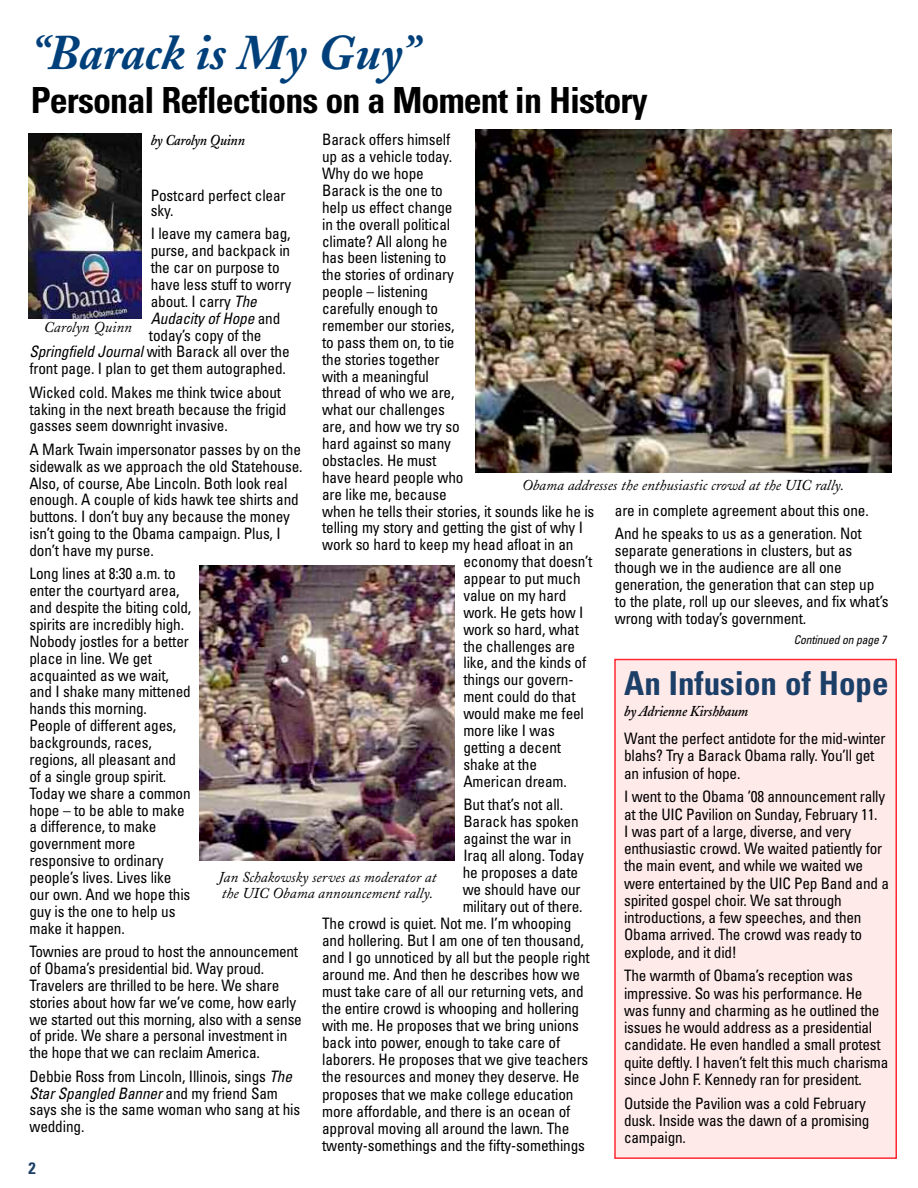
<style>
.page{position:relative;width:918px;height:1188px;background:#fff}
.page>*{position:absolute;margin:0;border:0;box-sizing:border-box;transform-origin:0 0}
.t1{font:italic 700 49.5px "Adobe Caslon";color:#00407a}
.t2{font:700 condensed 36px "Univers";letter-spacing:-.025em;color:#000}
.t3{font:700 condensed 33px "Univers";color:#1c3f68}
.t4{font:700 condensed 16.5px "Univers";color:#1c3f68}
.t5{font:condensed 15.75px/17px "Univers";letter-spacing:-.01em;color:#000}
.t6{font:italic condensed 15.75px "Univers";letter-spacing:-.01em;color:#000}
.t7{font:italic 15px/16.5px "Adobe Caslon";color:#000}
.t8{font:italic 600 15px "Adobe Caslon";letter-spacing:-.015em;color:#000;scale:.92 1}
.t9{font:italic condensed 12px "Univers";letter-spacing:-.015em;color:#000}
.s1{font-style:italic}
.s2{font-style:normal}
</style>
<div class="page">
<img style="left:475px;top:129px;width:416px;height:343px">
<img style="left:28px;top:133px;width:114px;height:185px">
<img style="left:199px;top:566px;width:255px;height:295px">
<div style="left:615px;top:660px;width:281px;height:498px;background:#ffeaea"></div>
<div style="left:614px;top:659px;width:283px;height:500px;border:2px solid #ff2932"></div>
<h1 class="t1" style="left:31px;top:36px;width:389px">“Barack is My Guy”</h1>
<h2 class="t2" style="left:31px;top:87px;width:618px">Personal Reflections on a Moment in History</h2>
<p class="t5" style="left:322px;top:133px;width:130px">Barack offers himself</p>
<p class="t5" style="left:322px;top:149px;width:131px">up as a vehicle today.</p>
<p class="t5" style="left:322px;top:166px;width:103px">Why do we hope</p>
<p class="t5" style="left:322px;top:183px;width:122px">Barack is the one to</p>
<p class="t5" style="left:322px;top:200px;width:132px">help us effect change</p>
<p class="t5" style="left:322px;top:217px;width:130px">in the overall political</p>
<p class="t5" style="left:322px;top:234px;width:127px">climate? All along he</p>
<p class="t5" style="left:322px;top:251px;width:126px">has been listening to</p>
<p class="t5" style="left:322px;top:268px;width:133px">the stories of ordinary</p>
<p class="t5" style="left:322px;top:284px;width:107px">people – listening</p>
<p class="t5" style="left:322px;top:301px;width:117px">carefully enough to</p>
<p class="t5" style="left:322px;top:318px;width:134px">remember our stories,</p>
<p class="t5" style="left:322px;top:335px;width:134px">to pass them on, to tie</p>
<p class="t5" style="left:322px;top:352px;width:119px">the stories together</p>
<p class="t5" style="left:322px;top:369px;width:108px">with a meaningful</p>
<p class="t5" style="left:322px;top:386px;width:134px">thread of who we are,</p>
<p class="t5" style="left:322px;top:403px;width:124px">what our challenges</p>
<p class="t5" style="left:322px;top:419px;width:139px">are, and how we try so</p>
<p class="t5" style="left:322px;top:436px;width:130px">hard against so many</p>
<p class="t5" style="left:322px;top:453px;width:116px">obstacles. He must</p>
<p class="t5" style="left:322px;top:470px;width:143px">have heard people who</p>
<p class="t5" style="left:322px;top:487px;width:126px">are like me, because</p>
<p class="t5" style="left:322px;top:504px;width:274px">when he tells their stories, it sounds like he is</p>
<p class="t5" style="left:322px;top:521px;width:262px">telling my story and getting the gist of why I</p>
<p class="t5" style="left:322px;top:538px;width:253px">work so hard to keep my head afloat in an</p>
<p class="t5" style="left:463px;top:554px;width:131px">economy that doesn’t</p>
<p class="t5" style="left:463px;top:571px;width:119px">appear to put much</p>
<p class="t5" style="left:463px;top:588px;width:105px">value on my hard</p>
<p class="t5" style="left:463px;top:605px;width:121px">work. He gets how I</p>
<p class="t5" style="left:463px;top:622px;width:117px">work so hard, what</p>
<p class="t5" style="left:463px;top:639px;width:113px">the challenges are</p>
<p class="t5" style="left:463px;top:656px;width:124px">like, and the kinds of</p>
<p class="t5" style="left:463px;top:673px;width:112px">things our govern-</p>
<p class="t5" style="left:463px;top:689px;width:114px">ment could do that</p>
<p class="t5" style="left:463px;top:706px;width:122px">would make me feel</p>
<p class="t5" style="left:463px;top:723px;width:93px">more like I was</p>
<p class="t5" style="left:463px;top:740px;width:99px">getting a decent</p>
<p class="t5" style="left:463px;top:757px;width:75px">shake at the</p>
<p class="t5" style="left:463px;top:774px;width:105px">American dream.</p>
<p class="t5" style="left:463px;top:797px;width:101px">But that’s not all.</p>
<p class="t5" style="left:463px;top:814px;width:117px">Barack has spoken</p>
<p class="t5" style="left:463px;top:831px;width:109px">against the war in</p>
<p class="t5" style="left:463px;top:848px;width:122px">Iraq all along. Today</p>
<p class="t5" style="left:463px;top:865px;width:117px">he proposes a date</p>
<p class="t5" style="left:463px;top:882px;width:120px">we should have our</p>
<p class="t5" style="left:463px;top:899px;width:121px">military out of there.</p>
<p class="t5" style="left:322px;top:916px;width:251px">The crowd is quiet. Not me. I’m whooping</p>
<p class="t5" style="left:322px;top:934px;width:263px">and hollering. But I am one of ten thousand,</p>
<p class="t5" style="left:322px;top:951px;width:269px">and I go unnoticed by all but the people right</p>
<p class="t5" style="left:322px;top:968px;width:259px">around me. And then he describes how we</p>
<p class="t5" style="left:322px;top:985px;width:263px">must take care of all our returning vets, and</p>
<p class="t5" style="left:322px;top:1002px;width:259px">the entire crowd is whooping and hollering</p>
<p class="t5" style="left:322px;top:1019px;width:258px">with me. He proposes that we bring unions</p>
<p class="t5" style="left:322px;top:1036px;width:240px">back into power, enough to take care of</p>
<p class="t5" style="left:322px;top:1053px;width:268px">laborers. He proposes that we give teachers</p>
<p class="t5" style="left:322px;top:1070px;width:259px">the resources and money they deserve. He</p>
<p class="t5" style="left:322px;top:1087px;width:253px">proposes that we make college education</p>
<p class="t5" style="left:322px;top:1104px;width:250px">more affordable, and there is an ocean of</p>
<p class="t5" style="left:322px;top:1121px;width:249px">approval moving all around the lawn. The</p>
<p class="t5" style="left:322px;top:1138px;width:264px">twenty-somethings and the fifty-somethings</p>
<p class="t8" style="left:151px;top:135px;width:104px">by Carolyn Quinn</p>
<p class="t5" style="left:151px;top:189px;width:136px;line-height:15px">Postcard perfect clear sky.</p>
<p class="t5" style="left:151px;top:227px;width:141px">I leave my camera bag,</p>
<p class="t5" style="left:151px;top:243px;width:141px">purse, and backpack in</p>
<p class="t5" style="left:151px;top:260px;width:130px">the car on purpose to</p>
<p class="t5" style="left:151px;top:277px;width:142px">have less stuff to worry</p>
<p class="t5" style="left:151px;top:294px;width:108px">about. I carry <span class="s1">The</span></p>
<p class="t6" style="left:151px;top:312px;width:131px">Audacity of Hope <span class="s2">and</span></p>
<p class="t5" style="left:149px;top:328px;width:114px">today’s copy of the</p>
<p class="t5" style="left:29px;top:345px;width:262px"><span class="s1">Springfield Journal</span> with Barack all over the</p>
<p class="t5" style="left:29px;top:362px;width:258px">front page. I plan to get them autographed.</p>
<p class="t5" style="left:29px;top:385px;width:259px">Wicked cold. Makes me think twice about taking in the next breath because the frigid gasses seem downright invasive.</p>
<p class="t5" style="left:29px;top:442px;width:275px">A Mark Twain impersonator passes by on the sidewalk as we approach the old Statehouse.<br>Also, of course, Abe Lincoln. Both look real enough. A couple of kids hawk tee shirts and buttons. I don’t buy any because the money isn’t going to the Obama campaign. Plus, I don’t have my purse.</p>
<p class="t5" style="left:29px;top:567px;width:163px">Long lines at 8:30 a.m. to enter the courtyard area, and despite the biting cold, spirits are incredibly high.<br>Nobody jostles for a better place in line. We get acquainted as we wait, and I shake many mittened hands this morning.<br>People of different ages, backgrounds, races, regions, all pleasant and of a single group spirit.<br>Today we share a common hope – to be able to make a difference, to make government more responsive to ordinary people’s lives. Lives like our own. And we hope this guy is the one to help us make it happen.</p>
<p class="t5" style="left:29px;top:944px;width:274px">Townies are proud to host the announcement of Obama’s presidential bid. Way proud.<br>Travelers are thrilled to be here. We share stories about how far we’ve come, how early we started out this morning, also with a sense of pride. We share a personal investment in the hope that we can reclaim America.</p>
<p class="t5" style="left:29px;top:1069px;width:272px">Debbie Ross from Lincoln, Illinois, sings <span class="s1">The Star Spangled Banner</span> and my friend Sam says she is the same woman who sang at his wedding.</p>
<p class="t7" style="left:44px;top:321px;width:90px">Carolyn Quinn</p>
<p class="t7" style="left:522px;top:478px;width:324px">Obama addresses the enthusiastic crowd at the UIC rally.</p>
<p class="t5" style="left:615px;top:499px;width:255px;line-height:23.5px">are in complete agreement about this one.<br>And he speaks to us as a generation. Not</p>
<p class="t5" style="left:615px;top:543px;width:275px">separate generations in clusters, but as though we in the audience are all one generation, the generation that can step up to the plate, roll up our sleeves, and fix what’s wrong with today’s government.</p>
<p class="t9" style="left:794px;top:635px;width:94px">Continued on page 7</p>
<h3 class="t3" style="left:624px;top:671px;width:266px">An Infusion of Hope</h3>
<p class="t8" style="left:624px;top:706px;width:136px">by Adrienne Kirshbaum</p>
<p class="t5" style="left:624px;top:731px;width:263px">Want the perfect antidote for the mid-winter blahs? Try a Barack Obama rally. You’ll get an infusion of hope.</p>
<p class="t5" style="left:624px;top:789px;width:266px">I went to the Obama ’08 announcement rally at the UIC Pavilion on Sunday, February 11.<br>I was part of a large, diverse, and very enthusiastic crowd. We waited patiently for the main event, and while we waited we were entertained by the UIC Pep Band and a spirited gospel choir. We sat through introductions, a few speeches, and then Obama arrived. The crowd was ready to explode, and it did!</p>
<p class="t5" style="left:624px;top:968px;width:266px">The warmth of Obama’s reception was impressive. So was his performance. He was funny and charming as he outlined the issues he would address as a presidential candidate. He even handled a small protest quite deftly. I haven’t felt this much charisma since John F. Kennedy ran for president.</p>
<p class="t5" style="left:624px;top:1096px;width:247px">Outside the Pavilion was a cold February dusk. Inside was the dawn of a promising campaign.</p>
<p class="t7" style="left:218px;top:870px;width:220px">Jan Schakowsky serves as moderator at the UIC Obama announcement rally.</p>
<p class="t4" style="left:28px;top:1162px;width:9px">2</p>
</div>
